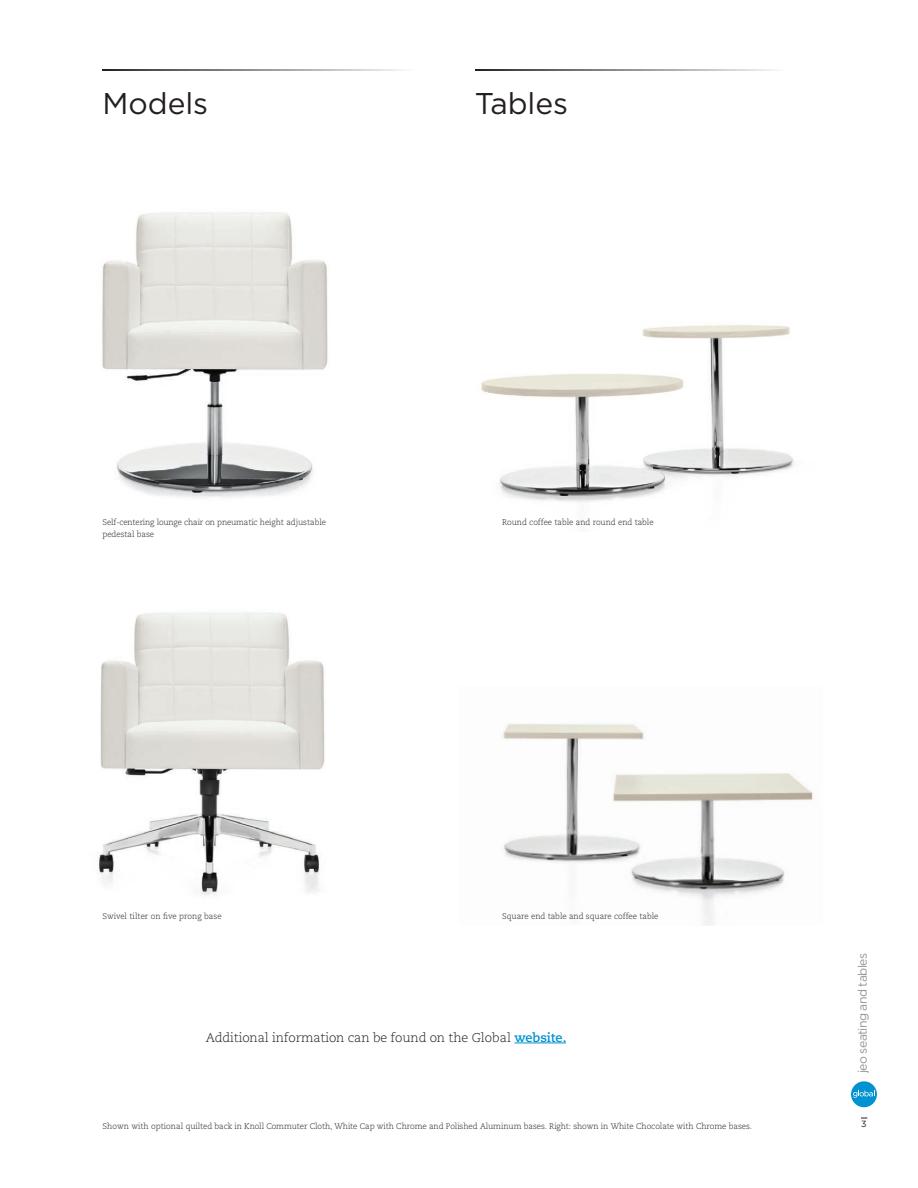
<style>
.page{position:relative;width:918px;height:1188px;background:#fff}
.page>*{position:absolute;margin:0;border:0;box-sizing:border-box;transform-origin:0 0}
.t1{font:30px "Gotham";color:#231f20}
.t2{font:300 12.75px "Caecilia LT Std";letter-spacing:-.01em;color:#231f20}
.t3{font:12.3px "Gotham";letter-spacing:-.05em;color:#939598}
.t4{font:9px "Gotham";color:#231f20}
.t5{font:300 8.25px/12px "Caecilia LT Std";letter-spacing:-.01em;color:#231f20}
.s1{font-weight:700;color:#0092d1}
</style>
<div class="page">
<img style="left:481px;top:325px;width:314px;height:178px">
<img style="left:503px;top:723px;width:310px;height:203px">
<img style="left:102px;top:212px;width:226px;height:285px">
<img style="left:98px;top:612px;width:227px;height:284px">
<div style="left:851px;top:1081px;width:26px;height:26px;background:#0092d1;border-radius:50%"></div>
<svg style="left:853px;top:1090px;width:22px;height:8px"></svg>
<hr style="left:515px;top:1043px;width:51px;height:1px;background:#0092d1">
<svg style="left:103px;top:69px;width:299px;height:2px"></svg>
<svg style="left:476px;top:69px;width:299px;height:2px"></svg>
<h1 class="t1" style="left:103px;top:84px;width:107px">Models</h1>
<h1 class="t1" style="left:475px;top:84px;width:95px">Tables</h1>
<p class="t5" style="left:103px;top:516px;width:225px">Self-centering lounge chair on pneumatic height adjustable pedestal base</p>
<p class="t5" style="left:502px;top:516px;width:153px">Round coffee table and round end table</p>
<p class="t5" style="left:103px;top:910px;width:121px">Swivel tilter on five prong base</p>
<p class="t5" style="left:502px;top:910px;width:158px">Square end table and square coffee table</p>
<h2 class="t2" style="left:206px;top:1030px;width:362px">Additional information can be found on the Global <span class="s1">website.</span></h2>
<h3 class="t3" style="left:854px;top:1073px;width:122px;rotate:-90deg">jeo seating and tables</h3>
<p class="t5" style="left:103px;top:1120px;width:651px">Shown with optional quilted back in Knoll Commuter Cloth, White Cap with Chrome and Polished Aluminum bases. Right: shown in White Chocolate with Chrome bases.</p>
<p class="t4" style="left:861px;top:1119px;width:7px">3</p>
</div>
